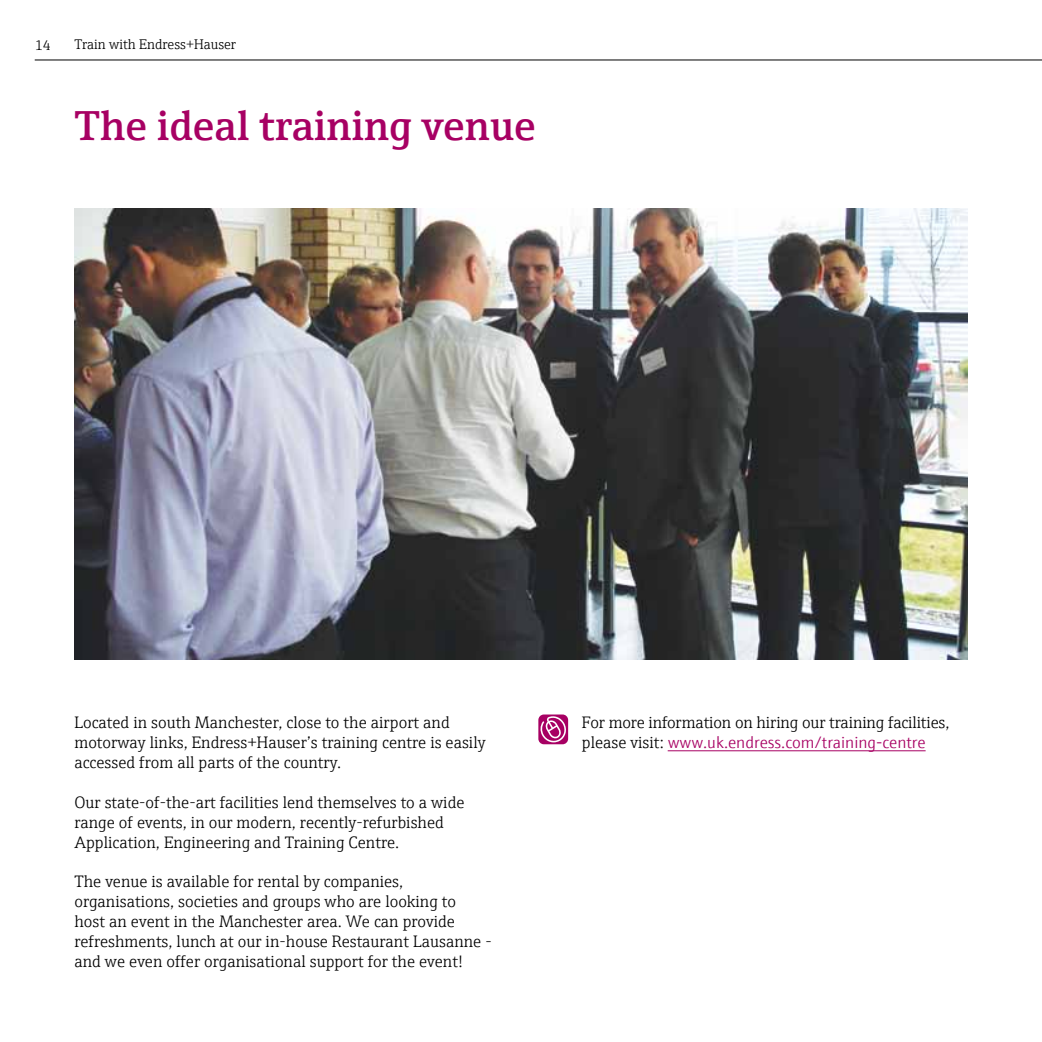
<style>
.page{position:relative;width:1042px;height:1042px;background:#fff}
.page>*{position:absolute;margin:0;border:0;box-sizing:border-box;transform-origin:0 0}
.t1{font:600 42px "E+H Serif";color:#a70063}
.t2{font:300 16.62px/19.9px "E+H Serif";color:#000}
.t3{font:300 16.62px "E+H Sans";color:#a70063}
.t4{font:300 14px "E+H Serif";color:#000}
.s1{font-family:"E+H Serif";color:#000}
</style>
<div class="page">
<img style="left:74px;top:208px;width:893px;height:452px">
<svg style="left:538px;top:714px;width:30px;height:30px"></svg>
<hr style="left:668px;top:750px;width:257px;height:1px;background:#a70063">
<hr style="left:35px;top:60px;width:1007px;height:1px;background:#000">
<p class="t4" style="left:35px;top:35px;width:18px">14</p>
<p class="t4" style="left:74px;top:34px;width:163px">Train with Endress+Hauser</p>
<h1 class="t1" style="left:74px;top:93px;width:463px">The ideal training venue</h1>
<p class="t2" style="left:74px;top:711px;width:413px">Located in south Manchester, close to the airport and motorway links, Endress+Hauser’s training centre is easily accessed from all parts of the country.</p>
<p class="t2" style="left:74px;top:791px;width:392px">Our state-of-the-art facilities lend themselves to a wide range of events, in our modern, recently-refurbished<br>Application, Engineering and Training Centre.</p>
<p class="t2" style="left:74px;top:870px;width:419px">The venue is available for rental by companies, organisations, societies and groups who are looking to<br>host an event in the Manchester area. We can provide refreshments, lunch at our in-house Restaurant Lausanne - and we even offer organisational support for the event!</p>
<p class="t2" style="left:582px;top:711px;width:369px">For more information on hiring our training facilities,</p>
<p class="t3" style="left:582px;top:730px;width:345px"><span class="s1">please visit:</span> www.uk.endress.com/training-centre</p>
</div>
